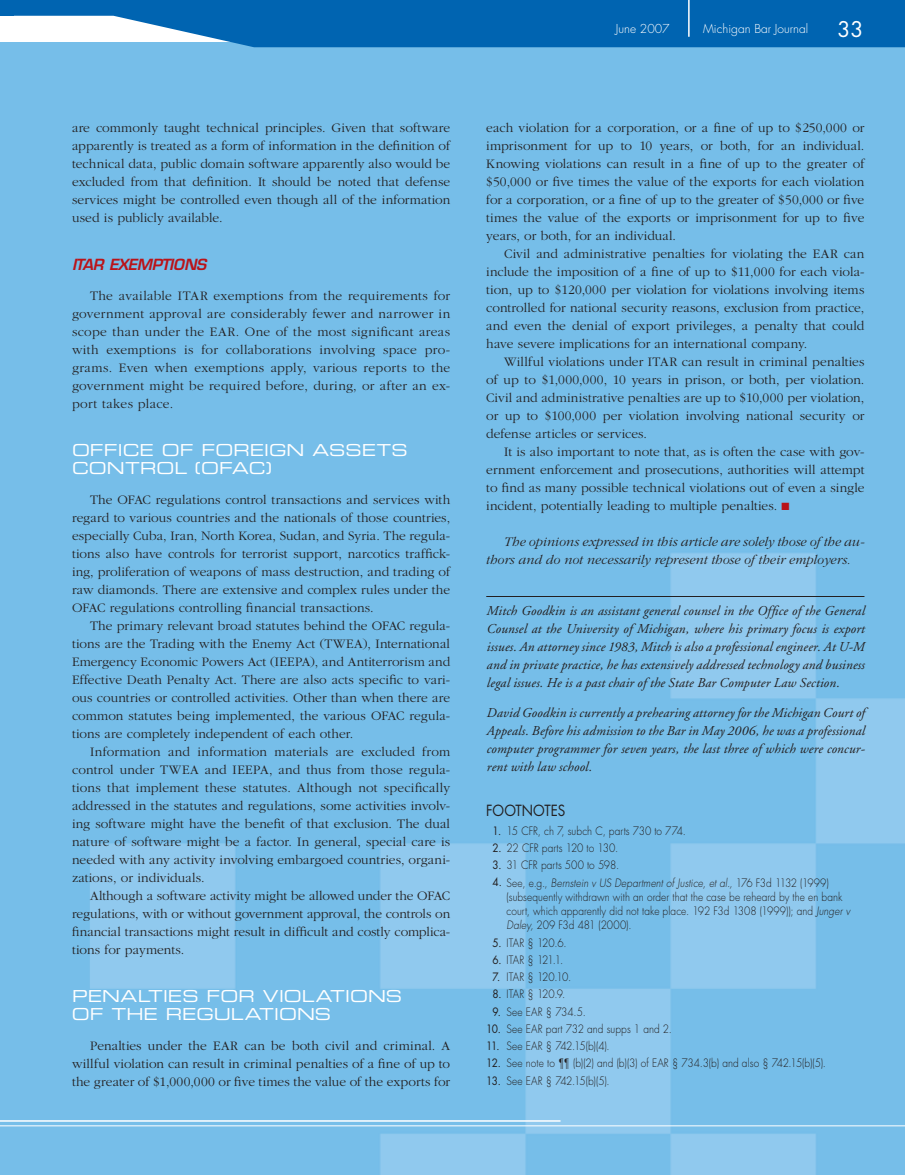
<style>
.page{position:relative;width:905px;height:1175px;background:#fff}
.page>*{position:absolute;margin:0;border:0;box-sizing:border-box;transform-origin:0 0}
.t1{font:21px "Futura";color:#fff}
.t2{font:16.5px/18px "Eurostile Extended Two";color:#fff}
.t3{font:italic 600 15px "Eurostile";letter-spacing:-.02em;color:#ba1319}
.t4{font:15px "Futura";letter-spacing:-.005em;color:#231f20;scale:.9 1}
.t5{font:300 13.5px/18px "Garamond";letter-spacing:.005em;color:#231f20;text-align:justify}
.t6{font:italic 13.5px/18px "Adobe Garamond";letter-spacing:.01em;color:#231f20;text-align:justify}
.t7{font:italic 300 13.5px/18px "Garamond";letter-spacing:.005em;color:#231f20}
.t8{font:300 12px "Futura";color:#fff}
.t9{font:300 11.25px/14.2px "Futura";letter-spacing:.005em;color:#231f20;scale:.9 1}
.t10{font:300 11.25px "Futura";letter-spacing:-.025em;color:#231f20;scale:.9 1}
.s1{color:#ba1319}
.s2{font-weight:400}
.s3{font-style:italic}
</style>
<div class="page">
<img style="left:0;top:47px;width:904px;height:1127px">
<svg style="left:0;top:0;width:904px;height:47px;background:#1e77ba"></svg>
<hr style="left:688px;top:0;width:1px;height:37px;background:#fff">
<hr style="left:486px;top:596px;width:378px;height:1px;background:#231f20">
<hr style="left:0;top:1120px;width:560px;height:1px;background:#fff">
<hr style="left:0;top:1125px;width:904px;height:1px;background:#fff">
<p class="t5" style="left:72px;top:119px;width:380px">are commonly taught technical principles. Given that software apparently is treated as a form of information in the definition of technical data, public domain software apparently also would be excluded from that definition. It should be noted that defense services might be controlled even though all of the information used is publicly available.</p>
<p class="t3" style="left:72px;top:255px;width:136px">ITAR EXEMPTIONS</p>
<p class="t5" style="left:72px;top:287px;width:380px;text-indent:18px">The available ITAR exemptions from the requirements for government approval are considerably fewer and narrower in scope than under the EAR. One of the most significant areas with exemptions is for collaborations involving space pro&shy;grams. Even when exemptions apply, various reports to the government might be required before, during, or after an ex&shy;port takes place.</p>
<p class="t2" style="left:72px;top:440px;width:67px">OFFICE</p>
<p class="t2" style="left:162px;top:440px;width:56px">OF FORE</p>
<p class="t2" style="left:264px;top:440px;width:145px">IGN ASSETS</p>
<p class="t2" style="left:72px;top:458px;width:71px">CONTRO</p>
<p class="t2" style="left:174px;top:458px;width:99px">L (OFAC)</p>
<p class="t5" style="left:72px;top:491px;width:380px;text-indent:18px">The OFAC regulations control transactions and services with regard to various countries and the nationals of those countries, especially Cuba, Iran, North Korea, Sudan, and Syria. The regula&shy;tions also have controls for terrorist support, narcotics traffick&shy;ing, proliferation of weapons of mass destruction, and trading of raw diamonds. There are extensive and complex rules under the OFAC regulations controlling financial transactions.</p>
<p class="t5" style="left:72px;top:617px;width:380px;text-indent:18px">The primary relevant broad statutes behind the OFAC regula&shy;tions are the Trading with the Enemy Act (TWEA), International Emergency Economic Powers Act (IEEPA), and Antiterrorism and Effective Death Penalty Act. There are also acts specific to vari&shy;ous countries or controlled activities. Other than when there are common statutes being implemented, the various OFAC regula&shy;tions are completely independent of each other.</p>
<p class="t5" style="left:72px;top:743px;width:380px;text-indent:18px">Information and information materials are excluded from control under TWEA and IEEPA, and thus from those regula&shy;tions that implement these statutes. Although not specifically addressed in the statutes and regulations, some activities involv&shy;ing software might have the benefit of that exclusion. The dual nature of software might be a factor. In general, special care is needed with any activity involving embargoed countries, organi&shy;zations, or individuals.</p>
<p class="t5" style="left:72px;top:887px;width:380px;text-indent:18px">Although a software activity might be allowed under the OFAC regulations, with or without government approval, the controls on financial transactions might result in difficult and costly complica&shy;tions for payments.</p>
<p class="t2" style="left:72px;top:986px;width:166px">PENALTIES FOR</p>
<p class="t2" style="left:72px;top:986px;width:332px;text-indent:191px">VIOLATIONS<br>OF THE REGULATIONS</p>
<p class="t5" style="left:72px;top:1037px;width:380px;text-indent:18px">Penalties under the EAR can be both civil and criminal. A willful violation can result in criminal penalties of a fine of up to the greater of $1,000,000 or five times the value of the exports for</p>
<p class="t8" style="left:616px;top:21px;width:55px">June 2007</p>
<p class="t8" style="left:703px;top:21px;width:106px">Michigan Bar Journal</p>
<h1 class="t1" style="left:837px;top:15px;width:27px">33</h1>
<p class="t5" style="left:486px;top:119px;width:380px">each violation for a corporation, or a fine of up to $250,000 or imprisonment for up to 10 years, or both, for an individual.<br>Knowing violations can result in a fine of up to the greater of $50,000 or five times the value of the exports for each violation for a corporation, or a fine of up to the greater of $50,000 or five times the value of the exports or imprisonment for up to five years, or both, for an individual.</p>
<p class="t5" style="left:486px;top:245px;width:380px;text-indent:18px">Civil and administrative penalties for violating the EAR can include the imposition of a fine of up to $11,000 for each viola&shy;tion, up to $120,000 per violation for violations involving items controlled for national security reasons, exclusion from practice, and even the denial of export privileges, a penalty that could have severe implications for an international company.</p>
<p class="t5" style="left:486px;top:353px;width:380px;text-indent:18px">Willful violations under ITAR can result in criminal penalties of up to $1,000,000, 10 years in prison, or both, per violation.<br>Civil and administrative penalties are up to $10,000 per violation, or up to $100,000 per violation involving national security or defense articles or services.</p>
<p class="t5" style="left:486px;top:443px;width:380px;text-indent:18px">It is also important to note that, as is often the case with gov&shy;ernment enforcement and prosecutions, authorities will attempt to find as many possible technical violations out of even a single incident, potentially leading to multiple penalties. <span class="s1">■</span></p>
<p class="t7" style="left:486px;top:533px;width:380px;text-indent:18px">The opinions expressed in this article are solely those of the au&shy;thors and do not necessarily represent those of their employers.</p>
<p class="t6" style="left:486px;top:602px;width:379px">Mitch Goodkin is an assistant general counsel in the Office of the General Counsel at the University of Michigan, where his primary focus is export issues. An attorney since 1983, Mitch is also a professional engineer. At U-M and in private practice, he has extensively addressed technology and business legal issues. He is a past chair of the State Bar Computer Law Section.</p>
<p class="t6" style="left:486px;top:704px;width:380px">David Goodkin is currently a prehearing attorney for the Michigan Court of Appeals. Before his admission to the Bar in May 2006, he was a professional computer programmer for seven years, the last three of which were concur&shy;rent with law school.</p>
<p class="t4" style="left:486px;top:800px;width:89px">FOOTNOTES</p>
<p class="t9" style="left:492px;top:823px;width:216px"><span class="s2">1.</span> 15 CFR, ch 7, subch C, parts 730 to 774.</p>
<p class="t9" style="left:492px;top:841px;width:141px"><span class="s2">2.</span> 22 CFR parts 120 to 130.</p>
<p class="t9" style="left:492px;top:858px;width:142px"><span class="s2">3.</span> 31 CFR parts 500 to 598.</p>
<p class="t9" style="left:506px;top:875px;width:383px;text-indent:-14px"><span class="s2">4.</span> See, e.g., <span class="s3">Bernstein v US Department of Justice, et al.,</span> 176 F3d 1132 (1999) (subsequently withdrawn with an order that the case be reheard by the en bank court, which apparently did not take place. 192 F3d 1308 (1999)); and <span class="s3">Junger v Daley,</span> 209 F3d 481 (2000).</p>
<p class="t9" style="left:492px;top:935px;width:84px"><span class="s2">5.</span> ITAR § 120.6.</p>
<p class="t9" style="left:492px;top:952px;width:80px"><span class="s2">6.</span> ITAR § 121.1.</p>
<p class="t10" style="left:492px;top:969px;width:89px"><span class="s2">7.</span> ITAR § 120.10.</p>
<p class="t9" style="left:492px;top:987px;width:82px"><span class="s2">8.</span> ITAR § 120.9.</p>
<p class="t9" style="left:492px;top:1004px;width:105px"><span class="s2">9.</span> See EAR § 734.5.</p>
<p class="t9" style="left:486px;top:1021px;width:208px"><span class="s2">10.</span> See EAR part 732 and supps 1 and 2.</p>
<p class="t9" style="left:486px;top:1039px;width:139px"><span class="s2">11.</span> See EAR § 742.15(b)(4).</p>
<p class="t9" style="left:486px;top:1056px;width:379px"><span class="s2">12.</span> See note to ¶¶ (b)(2) and (b)(3) of EAR § 734.3(b) and also § 742.15(b)(5).</p>
<p class="t9" style="left:486px;top:1073px;width:138px"><span class="s2">13.</span> See EAR § 742.15(b)(5).</p>
</div>
